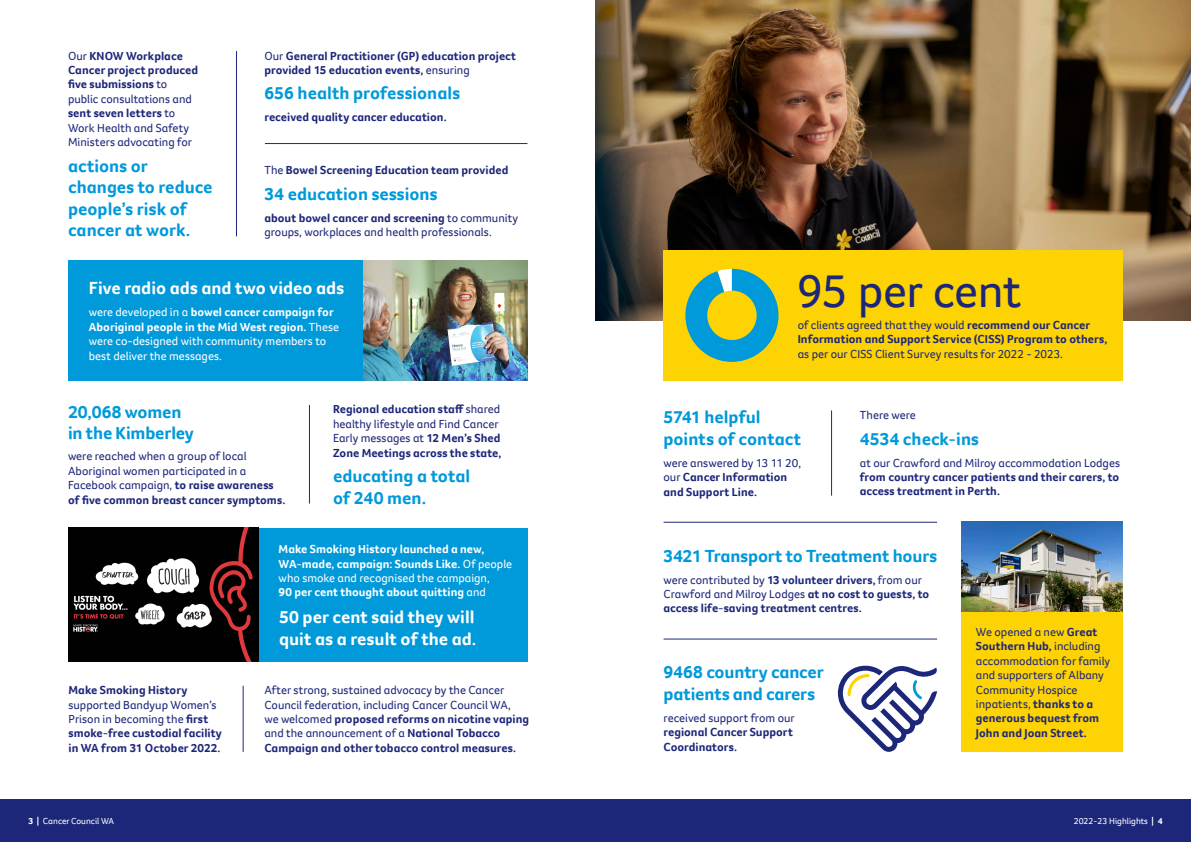
<style>
.page{position:relative;width:1191px;height:842px;background:#fff}
.page>*{position:absolute;margin:0;border:0;box-sizing:border-box;transform-origin:0 0}
.t1{font:48px "Foco CC";letter-spacing:-.01em;color:#1d2779}
.t2{font:700 18px/21.6px "Foco CC";color:#0099da}
.t3{font:700 18px/21.6px "Foco CC";color:#fff}
.t4{font:12px/14.4px "Foco CC";color:#1d2779}
.t5{font:700 12px/14.4px "Foco CC";letter-spacing:.005em;color:#1d2779}
.t6{font:12px/14.4px "Foco CC";color:#fff}
.t7{font:700 12px/14.4px "Foco CC";color:#fff}
.t8{font:9px "Foco CC";color:#fff}
.s1{font-weight:700}
.s2{font-weight:400}
</style>
<div class="page">
<div style="left:0;top:799px;width:1191px;height:43px;background:#1d2779"></div>
<hr style="left:236px;top:51px;width:1px;height:185px;background:#1d2779">
<hr style="left:265px;top:143px;width:262px;height:1px;background:#1d2779">
<img style="left:363px;top:260px;width:164px;height:121px">
<div style="left:68px;top:260px;width:295px;height:121px;background:#0099da"></div>
<img style="left:68px;top:528px;width:191px;height:133px">
<div style="left:259px;top:528px;width:268px;height:133px;background:#0099da"></div>
<hr style="left:309px;top:405px;width:1px;height:98px;background:#1d2779">
<hr style="left:243px;top:686px;width:1px;height:66px;background:#1d2779">
<img style="left:595px;top:0;width:596px;height:321px">
<div style="left:663px;top:250px;width:460px;height:131px;background:#fed304"></div>
<svg style="left:685px;top:269px;width:93px;height:93px"></svg>
<div style="left:707px;top:291px;width:49px;height:49px;background:#fed304;border-radius:50%"></div>
<hr style="left:663px;top:522px;width:274px;height:1px;background:#1d2779">
<hr style="left:831px;top:410px;width:1px;height:86px;background:#1d2779">
<hr style="left:663px;top:638px;width:274px;height:1px;background:#1d2779">
<svg style="left:838px;top:665px;width:100px;height:87px"></svg>
<img style="left:961px;top:522px;width:162px;height:90px">
<div style="left:961px;top:612px;width:162px;height:140px;background:#fed304"></div>
<p class="t4" style="left:68px;top:48px;width:132px">Our <span class="s1">KNOW Workplace<br>Cancer project produced five submissions</span> to public consultations and <span class="s1">sent seven letters</span> to<br>Work Health and Safety<br>Ministers advocating for</p>
<p class="t2" style="left:68px;top:154px;width:146px">actions or changes to reduce people’s risk of cancer at work.</p>
<p class="t5" style="left:264px;top:48px;width:253px"><span class="s2">Our</span> General Practitioner (GP) education project provided 15 education events, <span class="s2">ensuring</span></p>
<p class="t5" style="left:264px;top:110px;width:184px">received quality cancer education.</p>
<p class="t2" style="left:264px;top:82px;width:197px">656 health professionals</p>
<p class="t5" style="left:264px;top:163px;width:245px"><span class="s2">The</span> Bowel Screening Education team provided</p>
<p class="t4" style="left:264px;top:211px;width:255px"><span class="s1">about bowel cancer and screening</span> to community groups, workplaces and health professionals.</p>
<p class="t2" style="left:264px;top:183px;width:175px">34 education sessions</p>
<p class="t3" style="left:89px;top:277px;width:257px">Five radio ads and two video ads</p>
<p class="t6" style="left:89px;top:305px;width:252px">were developed in a <span class="s1">bowel cancer campaign for Aboriginal people in the Mid West region.</span> These were co-designed with community members to best deliver the messages.</p>
<p class="t2" style="left:68px;top:401px;width:127px">20,068 women in the Kimberley</p>
<p class="t4" style="left:333px;top:402px;width:169px"><span class="s1">Regional education staff</span> shared healthy lifestyle and Find Cancer<br>Early messages at <span class="s1">12 Men’s Shed</span></p>
<p class="t4" style="left:68px;top:449px;width:180px">were reached when a group of local</p>
<p class="t5" style="left:333px;top:445px;width:170px">Zone Meetings across the state,</p>
<p class="t5" style="left:68px;top:463px;width:219px"><span class="s2">Aboriginal women participated in a<br>Facebook campaign,</span> to raise awareness of five common breast cancer symptoms.</p>
<p class="t2" style="left:333px;top:465px;width:139px">educating a total of 240 men.</p>
<p class="t7" style="left:279px;top:542px;width:235px">Make Smoking History launched a new, WA-made, campaign: Sounds Like. <span class="s2">Of people who smoke and recognised the campaign,<br></span>90 per cent thought about quitting <span class="s2">and</span></p>
<p class="t5" style="left:69px;top:683px;width:155px">Make Smoking History <span class="s2">supported Bandyup Women’s<br>Prison in becoming the</span> first smoke-free custodial facility in WA from 31 October 2022.</p>
<p class="t3" style="left:279px;top:606px;width:199px">50 per cent said they will quit as a result of the ad.</p>
<p class="t4" style="left:264px;top:683px;width:266px">After strong, sustained advocacy by the Cancer Council federation, including Cancer Council WA,<br>we welcomed <span class="s1">proposed reforms on nicotine vaping </span>and the announcement of a <span class="s1">National Tobacco Campaign and other tobacco control measures.</span></p>
<p class="t1" style="left:796px;top:259px;width:226px">95 per cent</p>
<p class="t4" style="left:797px;top:318px;width:311px">of clients agreed that they would <span class="s1">recommend our Cancer<br>Information and Support Service (CISS) Program to others, </span>as per our CISS Client Survey results for 2022 - 2023.</p>
<p class="t2" style="left:663px;top:406px;width:139px">5741 helpful points of contact</p>
<p class="t5" style="left:663px;top:455px;width:139px"><span class="s2">were answered by 13 11 20, our</span> Cancer Information and Support Line.</p>
<p class="t4" style="left:860px;top:408px;width:58px">There were</p>
<p class="t5" style="left:860px;top:455px;width:262px;text-align:justify"><span class="s2">at our Crawford and Milroy accommodation Lodges </span>from country cancer patients and their carers, to access treatment in Perth.</p>
<p class="t2" style="left:860px;top:427px;width:121px">4534 check-ins</p>
<p class="t2" style="left:663px;top:545px;width:275px">3421 Transport to Treatment hours</p>
<p class="t5" style="left:663px;top:572px;width:267px"><span class="s2">were contributed by</span> 13 volunteer drivers, <span class="s2">from our<br>Crawford and Milroy Lodges</span> at no cost to guests, to access life-saving treatment centres.</p>
<p class="t2" style="left:663px;top:661px;width:161px">9468 country cancer patients and carers</p>
<p class="t5" style="left:663px;top:711px;width:133px"><span class="s2">received support from our </span>regional Cancer Support<br>Coordinators.</p>
<p class="t4" style="left:976px;top:625px;width:136px">We opened a new <span class="s1">Great<br>Southern Hub,</span> including accommodation for family and supporters of Albany<br>Community Hospice inpatients, <span class="s1">thanks to a generous bequest from<br>John and Joan Street.</span></p>
<p class="t8" style="left:28px;top:815px;width:87px"><span class="s1">3 |</span> Cancer Council WA</p>
<p class="t8" style="left:1073px;top:815px;width:90px">2022-23 Highlights <span class="s1">| 4</span></p>
</div>
